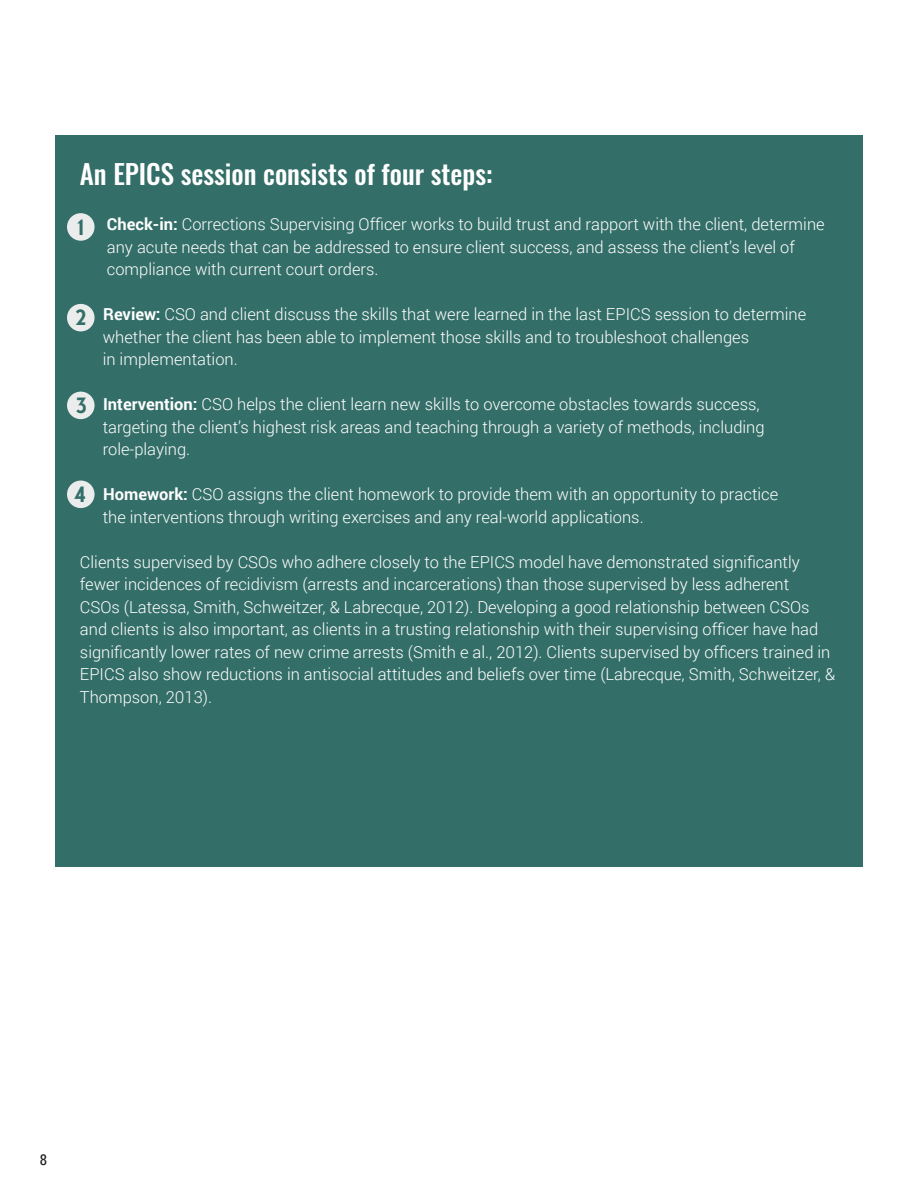
<style>
.page{position:relative;width:918px;height:1188px;background:#fff}
.page>*{position:absolute;margin:0;border:0;box-sizing:border-box;transform-origin:0 0}
.t1{font:500 27px "Oswald";color:#fff}
.t2{font:700 19.8px "Deansgate Condensed";color:#346e68}
.t3{font:300 16.5px/22.5px "Roboto";color:#fff}
.t4{font:15px "Roboto Condensed";color:#231f20}
.s1{font-weight:700}
</style>
<div class="page">
<div style="left:55px;top:135px;width:808px;height:731px;background:#346e68"></div>
<div style="left:67px;top:213px;width:28px;height:28px;background:#ebeded;border-radius:50%"></div>
<div style="left:67px;top:304px;width:28px;height:27px;background:#ebeded;border-radius:50%"></div>
<div style="left:67px;top:392px;width:28px;height:27px;background:#ebeded;border-radius:50%"></div>
<div style="left:67px;top:481px;width:28px;height:27px;background:#ebeded;border-radius:50%"></div>
<h1 class="t1" style="left:80px;top:156px;width:414px">An EPICS session consists of four steps:</h1>
<p class="t3" style="left:107px;top:213px;width:719px"><span class="s1">Check-in:</span> Corrections Supervising Officer works to build trust and rapport with the client, determine any acute needs that can be addressed to ensure client success, and assess the client’s level of compliance with current court orders.</p>
<p class="t3" style="left:103px;top:303px;width:705px"><span class="s1">Review:</span> CSO and client discuss the skills that were learned in the last EPICS session to determine whether the client has been able to implement those skills and to troubleshoot challenges<br>in implementation.</p>
<p class="t3" style="left:103px;top:393px;width:663px"><span class="s1">Intervention:</span> CSO helps the client learn new skills to overcome obstacles towards success, targeting the client’s highest risk areas and teaching through a variety of methods, including role-playing.</p>
<p class="t3" style="left:103px;top:483px;width:677px"><span class="s1">Homework:</span> CSO assigns the client homework to provide them with an opportunity to practice the interventions through writing exercises and any real-world applications.</p>
<p class="t3" style="left:80px;top:550px;width:757px">Clients supervised by CSOs who adhere closely to the EPICS model have demonstrated significantly fewer incidences of recidivism (arrests and incarcerations) than those supervised by less adherent<br>CSOs (Latessa, Smith, Schweitzer, &amp; Labrecque, 2012). Developing a good relationship between CSOs and clients is also important, as clients in a trusting relationship with their supervising officer have had significantly lower rates of new crime arrests (Smith e al., 2012). Clients supervised by officers trained in EPICS also show reductions in antisocial attitudes and beliefs over time (Labrecque, Smith, Schweitzer, &amp; Thompson, 2013).</p>
<p class="t2" style="left:77px;top:211px;width:9px">1</p>
<p class="t2" style="left:75px;top:302px;width:13px">2</p>
<p class="t2" style="left:76px;top:390px;width:13px">3</p>
<p class="t2" style="left:74px;top:479px;width:13px">4</p>
<p class="t4" style="left:40px;top:1149px;width:9px">8</p>
</div>
